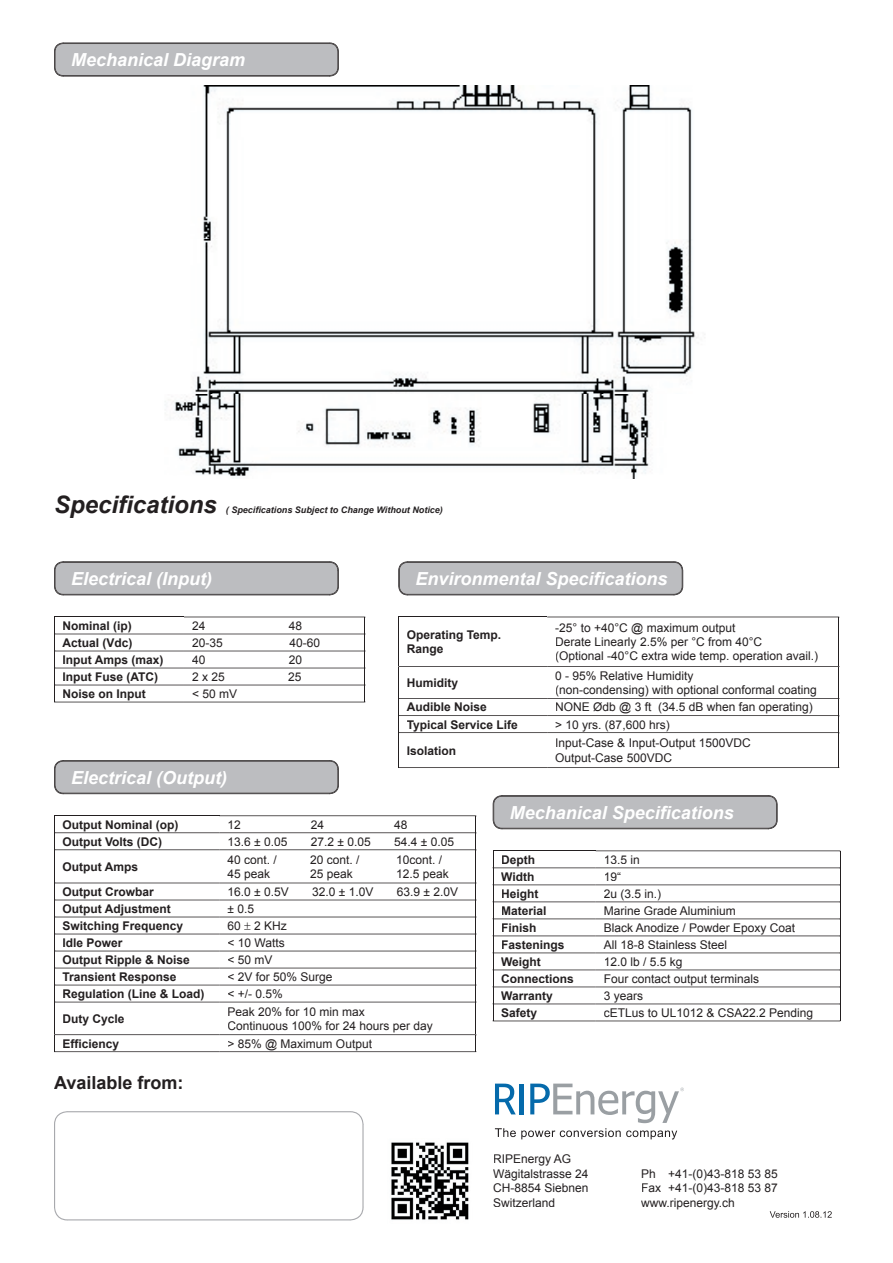
<style>
.page{position:relative;width:893px;height:1263px;background:#fff}
.page>*{position:absolute;margin:0;border:0;box-sizing:border-box;transform-origin:0 0}
.t1{font:italic 700 24px "Arial";color:#231f20}
.t2{font:italic 700 18px "Arial";color:#fff}
.t3{font:700 18px "Arial";color:#231f20}
.t4{font:12px/14.4px "Arial";color:#231f20}
.t5{font:700 12px/14.4px "Arial";color:#231f20}
.t6{font:italic 700 9px "Arial";color:#231f20}
</style>
<div class="page">
<img style="left:165px;top:85px;width:533px;height:394px">
<svg style="left:54px;top:43px;width:285px;height:34px;background:#b3b3b6"></svg>
<svg style="left:54px;top:561px;width:285px;height:34px;background:#b2b3b5"></svg>
<svg style="left:398px;top:561px;width:285px;height:34px;background:#b2b3b5"></svg>
<svg style="left:54px;top:760px;width:285px;height:34px;background:#b1b2b5"></svg>
<svg style="left:493px;top:795px;width:285px;height:34px;background:#b2b2b5"></svg>
<svg style="left:398px;top:617px;width:441px;height:151px"></svg>
<svg style="left:54px;top:617px;width:311px;height:86px"></svg>
<svg style="left:493px;top:850px;width:348px;height:171px"></svg>
<svg style="left:54px;top:1111px;width:310px;height:109px"></svg>
<svg style="left:495px;top:1083px;width:189px;height:56px"></svg>
<svg style="left:770px;top:1211px;width:62px;height:7px"></svg>
<img style="left:391px;top:1142px;width:78px;height:78px">
<svg style="left:54px;top:815px;width:422px;height:237px"></svg>
<h2 class="t2" style="left:71px;top:48px;width:176px">Mechanical Diagram</h2>
<h1 class="t1" style="left:54px;top:488px;width:164px">Specifications</h1>
<p class="t6" style="left:226px;top:504px;width:218px">( Specifications Subject to Change Without Notice)</p>
<h2 class="t2" style="left:71px;top:567px;width:143px">Electrical (Input)</h2>
<h2 class="t2" style="left:415px;top:567px;width:254px">Environmental Specifications</h2>
<p class="t5" style="left:62px;top:619px;width:71px">Nominal (ip)</p>
<p class="t4" style="left:192px;top:618px;width:15px">24</p>
<p class="t4" style="left:289px;top:618px;width:15px">48</p>
<p class="t5" style="left:62px;top:636px;width:72px">Actual (Vdc)</p>
<p class="t4" style="left:192px;top:636px;width:32px">20-35</p>
<p class="t4" style="left:289px;top:636px;width:32px">40-60</p>
<p class="t5" style="left:62px;top:653px;width:102px">Input Amps (max)</p>
<p class="t4" style="left:192px;top:653px;width:15px">40</p>
<p class="t4" style="left:289px;top:653px;width:15px">20</p>
<p class="t5" style="left:62px;top:670px;width:97px">Input Fuse (ATC)</p>
<p class="t4" style="left:192px;top:670px;width:34px">2 x 25</p>
<p class="t4" style="left:288px;top:670px;width:15px">25</p>
<p class="t5" style="left:62px;top:687px;width:85px">Noise on Input</p>
<p class="t4" style="left:192px;top:687px;width:47px">&lt; 50 mV</p>
<h2 class="t2" style="left:71px;top:765px;width:158px">Electrical (Output)</h2>
<p class="t5" style="left:407px;top:628px;width:96px">Operating Temp.<br>Range</p>
<p class="t4" style="left:555px;top:620px;width:264px">-25° to +40°C @ maximum output<br>Derate Linearly 2.5% per °C from 40°C<br>(Optional -40°C extra wide temp. operation avail.)</p>
<p class="t5" style="left:407px;top:676px;width:53px">Humidity</p>
<p class="t4" style="left:555px;top:668px;width:263px">0 - 95% Relative Humidity<br>(non-condensing) with optional conformal coating</p>
<p class="t5" style="left:407px;top:700px;width:82px">Audible Noise</p>
<p class="t4" style="left:555px;top:700px;width:259px">NONE Ødb @ 3 ft (34.5 dB when fan operating)</p>
<p class="t5" style="left:407px;top:717px;width:113px">Typical Service Life</p>
<p class="t4" style="left:555px;top:717px;width:116px">&gt; 10 yrs. (87,600 hrs)</p>
<p class="t5" style="left:407px;top:743px;width:51px">Isolation</p>
<p class="t4" style="left:555px;top:736px;width:197px">Input-Case &amp; Input-Output 1500VDC<br>Output-Case 500VDC</p>
<p class="t5" style="left:62px;top:818px;width:117px">Output Nominal (op)</p>
<p class="t4" style="left:227px;top:817px;width:15px">12</p>
<p class="t4" style="left:311px;top:817px;width:15px">24</p>
<p class="t4" style="left:394px;top:817px;width:15px">48</p>
<p class="t5" style="left:62px;top:835px;width:101px">Output Volts (DC)</p>
<p class="t4" style="left:227px;top:834px;width:61px">13.6 ± 0.05</p>
<p class="t4" style="left:311px;top:834px;width:61px">27.2 ± 0.05</p>
<p class="t4" style="left:394px;top:834px;width:61px">54.4 ± 0.05</p>
<p class="t5" style="left:62px;top:860px;width:77px">Output Amps</p>
<p class="t4" style="left:227px;top:852px;width:51px">40 cont. /</p>
<p class="t4" style="left:310px;top:852px;width:51px">20 cont. /</p>
<p class="t4" style="left:396px;top:852px;width:48px">10cont. /</p>
<p class="t4" style="left:227px;top:867px;width:44px">45 peak</p>
<p class="t4" style="left:310px;top:867px;width:44px">25 peak</p>
<p class="t4" style="left:396px;top:867px;width:54px">12.5 peak</p>
<p class="t5" style="left:62px;top:885px;width:93px">Output Crowbar</p>
<p class="t4" style="left:227px;top:884px;width:63px">16.0 ± 0.5V</p>
<p class="t4" style="left:312px;top:884px;width:63px">32.0 ± 1.0V</p>
<p class="t4" style="left:397px;top:884px;width:63px">63.9 ± 2.0V</p>
<p class="t5" style="left:62px;top:902px;width:110px">Output Adjustment</p>
<p class="t4" style="left:227px;top:901px;width:28px">± 0.5</p>
<p class="t5" style="left:62px;top:919px;width:122px">Switching Frequency</p>
<p class="t4" style="left:227px;top:918px;width:61px">60 2 KHz</p>
<p class="t5" style="left:62px;top:936px;width:62px">Idle Power</p>
<p class="t4" style="left:227px;top:935px;width:59px">&lt; 10 Watts</p>
<p class="t5" style="left:62px;top:953px;width:129px">Output Ripple &amp; Noise</p>
<p class="t4" style="left:227px;top:953px;width:47px">&lt; 50 mV</p>
<p class="t5" style="left:62px;top:970px;width:116px">Transient Response</p>
<p class="t4" style="left:227px;top:970px;width:107px">&lt; 2V for 50% Surge</p>
<p class="t5" style="left:62px;top:987px;width:144px">Regulation (Line &amp; Load)</p>
<p class="t4" style="left:227px;top:987px;width:57px">&lt; +/- 0.5%</p>
<p class="t5" style="left:62px;top:1012px;width:64px">Duty Cycle</p>
<p class="t4" style="left:227px;top:1004px;width:207px">Peak 20% for 10 min max<br>Continuous 100% for 24 hours per day</p>
<p class="t5" style="left:62px;top:1036px;width:58px">Efficiency</p>
<p class="t4" style="left:227px;top:1036px;width:146px">&gt; 85% @ Maximum Output</p>
<h2 class="t3" style="left:54px;top:1071px;width:131px">Available from:</h2>
<h2 class="t2" style="left:510px;top:800px;width:226px">Mechanical Specifications</h2>
<p class="t5" style="left:501px;top:853px;width:35px">Depth</p>
<p class="t4" style="left:604px;top:852px;width:38px">13.5 in</p>
<p class="t5" style="left:501px;top:870px;width:35px">Width</p>
<p class="t4" style="left:604px;top:869px;width:19px">19“</p>
<p class="t5" style="left:501px;top:887px;width:39px">Height</p>
<p class="t4" style="left:604px;top:886px;width:59px">2u (3.5 in.)</p>
<p class="t5" style="left:501px;top:904px;width:47px">Material</p>
<p class="t4" style="left:604px;top:903px;width:134px">Marine Grade Aluminium</p>
<p class="t5" style="left:501px;top:921px;width:37px">Finish</p>
<p class="t4" style="left:604px;top:920px;width:193px">Black Anodize / Powder Epoxy Coat</p>
<p class="t5" style="left:501px;top:938px;width:65px">Fastenings</p>
<p class="t4" style="left:604px;top:937px;width:125px">All 18-8 Stainless Steel</p>
<p class="t5" style="left:501px;top:955px;width:41px">Weight</p>
<p class="t4" style="left:604px;top:954px;width:80px">12.0 lb / 5.5 kg</p>
<p class="t5" style="left:501px;top:972px;width:74px">Connections</p>
<p class="t4" style="left:604px;top:971px;width:157px">Four contact output terminals</p>
<p class="t5" style="left:501px;top:989px;width:53px">Warranty</p>
<p class="t4" style="left:604px;top:988px;width:41px">3 years</p>
<p class="t5" style="left:501px;top:1006px;width:38px">Safety</p>
<p class="t4" style="left:604px;top:1005px;width:211px">cETLus to UL1012 &amp; CSA22.2 Pending</p>
<p class="t4" style="left:493px;top:1152px;width:97px">RIPEnergy AG<br>Wägitalstrasse 24<br>CH-8854 Siebnen<br>Switzerland</p>
<p class="t4" style="left:641px;top:1166px;width:138px;text-align:justify">Ph +41-(0)43-818 53 85<br>Fax +41-(0)43-818 53 87 www.ripenergy.ch</p>
</div>
